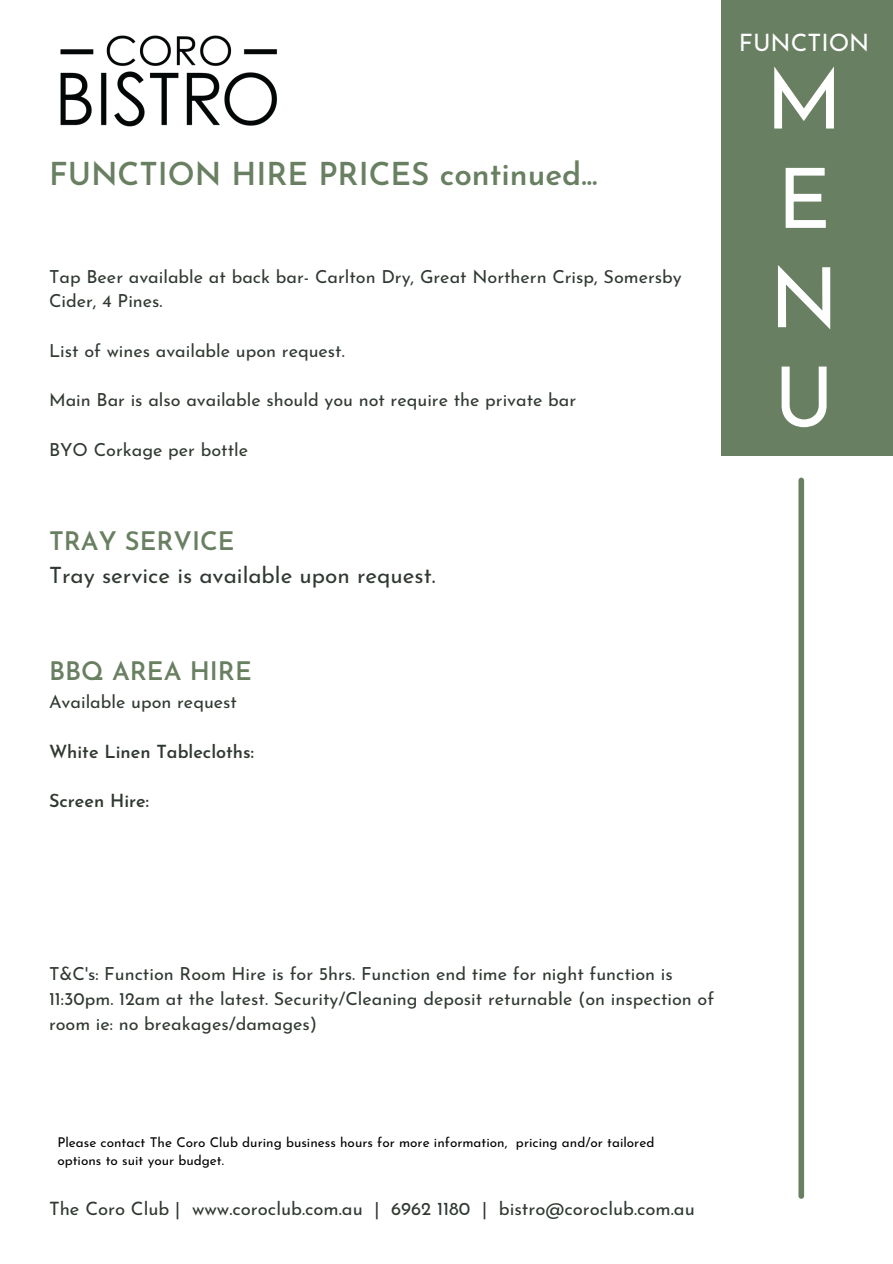
<style>
.page{position:relative;width:893px;height:1264px;background:#fff}
.page>*{position:absolute;margin:0;border:0;box-sizing:border-box;transform-origin:0 0}
.t1{font:82.95px "Josefin Sans";color:#fff}
.t2{font:600 31.5px "Josefin Sans";color:#688061}
.t3{font:600 25.5px "Josefin Sans";color:#688061}
.t4{font:24px "Josefin Sans";color:#fff}
.t5{font:22.5px "Josefin Sans";color:#303931}
.t6{font:18.45px "Josefin Sans";color:#303931}
.t7{font:18px/24.8px "Josefin Sans";color:#303931}
.t8{font:600 18px "Josefin Sans";color:#303931}
.t9{font:13.5px/18px "Josefin Sans";color:#000}
</style>
<div class="page">
<div style="left:798px;top:480px;width:6px;height:715px;background:#688061"></div>
<div style="left:720px;top:0;width:172px;height:456px;background:#688061"></div>
<img style="left:60px;top:35px;width:217px;height:92px">
<p class="t2" style="left:49px;top:161px;width:550px">FUNCTION HIRE PRICES continued...</p>
<p class="t7" style="left:49px;top:266px;width:634px">Tap Beer available at back bar- Carlton Dry, Great Northern Crisp, Somersby<br>Cider, 4 Pines.</p>
<p class="t7" style="left:49px;top:340px;width:297px">List of wines available upon request.</p>
<p class="t7" style="left:49px;top:389px;width:528px">Main Bar is also available should you not require the private bar</p>
<p class="t7" style="left:49px;top:439px;width:201px">BYO Corkage per bottle</p>
<h2 class="t3" style="left:49px;top:531px;width:187px">TRAY SERVICE</h2>
<h2 class="t5" style="left:49px;top:566px;width:388px">Tray service is available upon request.</h2>
<h1 class="t3" style="left:49px;top:660px;width:204px">BBQ AREA HIRE</h1>
<h1 class="t7" style="left:49px;top:691px;width:189px">Available upon request</h1>
<h5 class="t8" style="left:49px;top:744px;width:206px">White Linen Tablecloths:</h5>
<h5 class="t8" style="left:49px;top:793px;width:101px">Screen Hire:</h5>
<h5 class="t4" style="left:738px;top:33px;width:132px">FUNCTION</h5>
<h3 class="t1" style="left:765px;top:66px;width:78px">M</h3>
<h5 class="t1" style="left:777px;top:166px;width:56px">E</h5>
<h4 class="t1" style="left:769px;top:265px;width:71px">N</h4>
<h4 class="t1" style="left:773px;top:364px;width:62px">U</h4>
<h5 class="t7" style="left:49px;top:963px;width:666px">T&amp;C's: Function Room Hire is for 5hrs. Function end time for night function is<br>11:30pm. 12am at the latest. Security/Cleaning deposit returnable (on inspection of room ie: no breakages/damages)</h5>
<h5 class="t9" style="left:57px;top:1134px;width:598px">Please contact The Coro Club during business hours for more information, pricing and/or tailored options to suit your budget.</h5>
<h5 class="t6" style="left:49px;top:1201px;width:647px">The Coro Club | www.coroclub.com.au | 6962 1180 | bistro@coroclub.com.au</h5>
</div>
